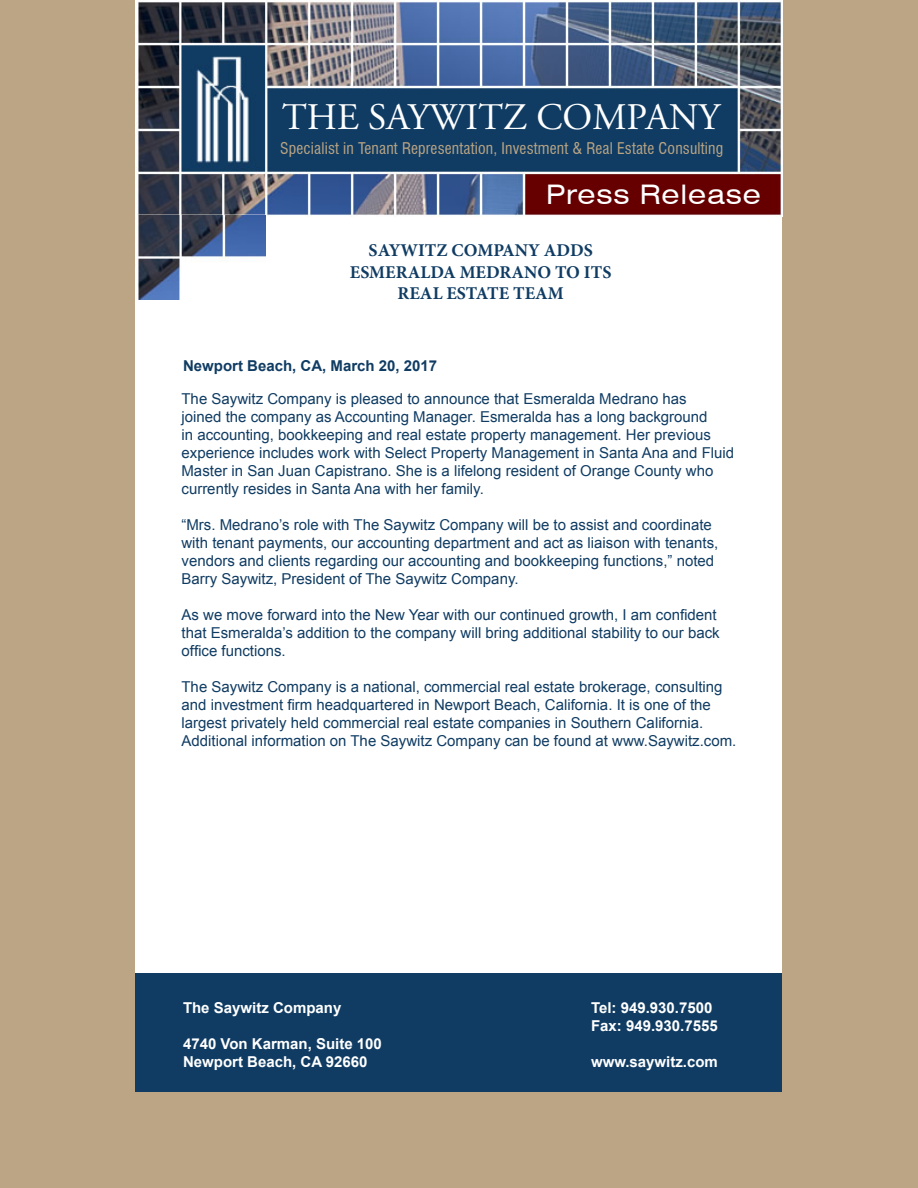
<style>
.page{position:relative;width:918px;height:1188px;background:#fff}
.page>*{position:absolute;margin:0;border:0;box-sizing:border-box;transform-origin:0 0}
.t1{font:37.5px "Adobe Garamond Pro";color:#fff}
.t2{font:expanded 27px "Swiss 721 BT";letter-spacing:.03em;color:#fff}
.t3{font:700 18px "Minion Pro";color:#103c63}
.t4{font:condensed 15.75px "Swiss 721 BT";letter-spacing:.01em;color:#bba584}
.t5{font:15px/18px "Arial";color:#103c63}
.t6{font:700 15px "Arial";color:#fff}
.t7{font:700 15px "Arial";color:#103c63}
</style>
<div class="page">
<div style="left:1px;top:1px;width:917px;height:1187px;background:#bba584"></div>
<div style="left:136px;top:0;width:646px;height:974px;background:#fff"></div>
<div style="left:136px;top:974px;width:646px;height:118px;background:#103c63"></div>
<img style="left:137px;top:0;width:645px;height:217px">
<img style="left:137px;top:216px;width:129px;height:83px">
<div style="left:272px;top:90px;width:463px;height:80px;background:#103c63"></div>
<div style="left:530px;top:177px;width:247px;height:35px;background:#600"></div>
<p class="t1" style="left:282px;top:95px;width:439px">THE SAYWITZ COMPANY</p>
<p class="t4" style="left:280px;top:139px;width:444px">Specialist in Tenant Representation, Investment &amp; Real Estate Consulting</p>
<p class="t2" style="left:546px;top:178px;width:216px">Press Release</p>
<p class="t3" style="left:369px;top:238px;width:226px">SAYWITZ COMPANY ADDS</p>
<p class="t3" style="left:350px;top:259px;width:263px">ESMERALDA MEDRANO TO ITS</p>
<p class="t3" style="left:398px;top:281px;width:168px">REAL ESTATE TEAM</p>
<p class="t7" style="left:183px;top:356px;width:256px">Newport Beach, CA, March 20, 2017</p>
<p class="t5" style="left:182px;top:390px;width:554px">The Saywitz Company is pleased to announce that Esmeralda Medrano has<br>joined the company as Accounting Manager. Esmeralda has a long background<br>in accounting, bookkeeping and real estate property management. Her previous experience includes work with Select Property Management in Santa Ana and Fluid Master in San Juan Capistrano. She is a lifelong resident of Orange County who currently resides in Santa Ana with her family.</p>
<p class="t5" style="left:182px;top:516px;width:538px">“Mrs. Medrano’s role with The Saywitz Company will be to assist and coordinate with tenant payments, our accounting department and act as liaison with tenants, vendors and clients regarding our accounting and bookkeeping functions,” noted Barry Saywitz, President of The Saywitz Company.</p>
<p class="t5" style="left:182px;top:606px;width:540px">As we move forward into the New Year with our continued growth, I am confident that Esmeralda’s addition to the company will bring additional stability to our back office functions.</p>
<p class="t5" style="left:182px;top:678px;width:556px">The Saywitz Company is a national, commercial real estate brokerage, consulting and investment firm headquartered in Newport Beach, California. It is one of the largest privately held commercial real estate companies in Southern California.<br>Additional information on The Saywitz Company can be found at www.Saywitz.com.</p>
<p class="t6" style="left:183px;top:998px;width:160px">The Saywitz Company</p>
<p class="t6" style="left:183px;top:1034px;width:200px">4740 Von Karman, Suite 100</p>
<p class="t6" style="left:183px;top:1052px;width:186px">Newport Beach, CA 92660</p>
<p class="t6" style="left:591px;top:998px;width:123px">Tel: 949.930.7500</p>
<p class="t6" style="left:591px;top:1016px;width:128px">Fax: 949.930.7555</p>
<p class="t6" style="left:591px;top:1052px;width:128px">www.saywitz.com</p>
</div>
